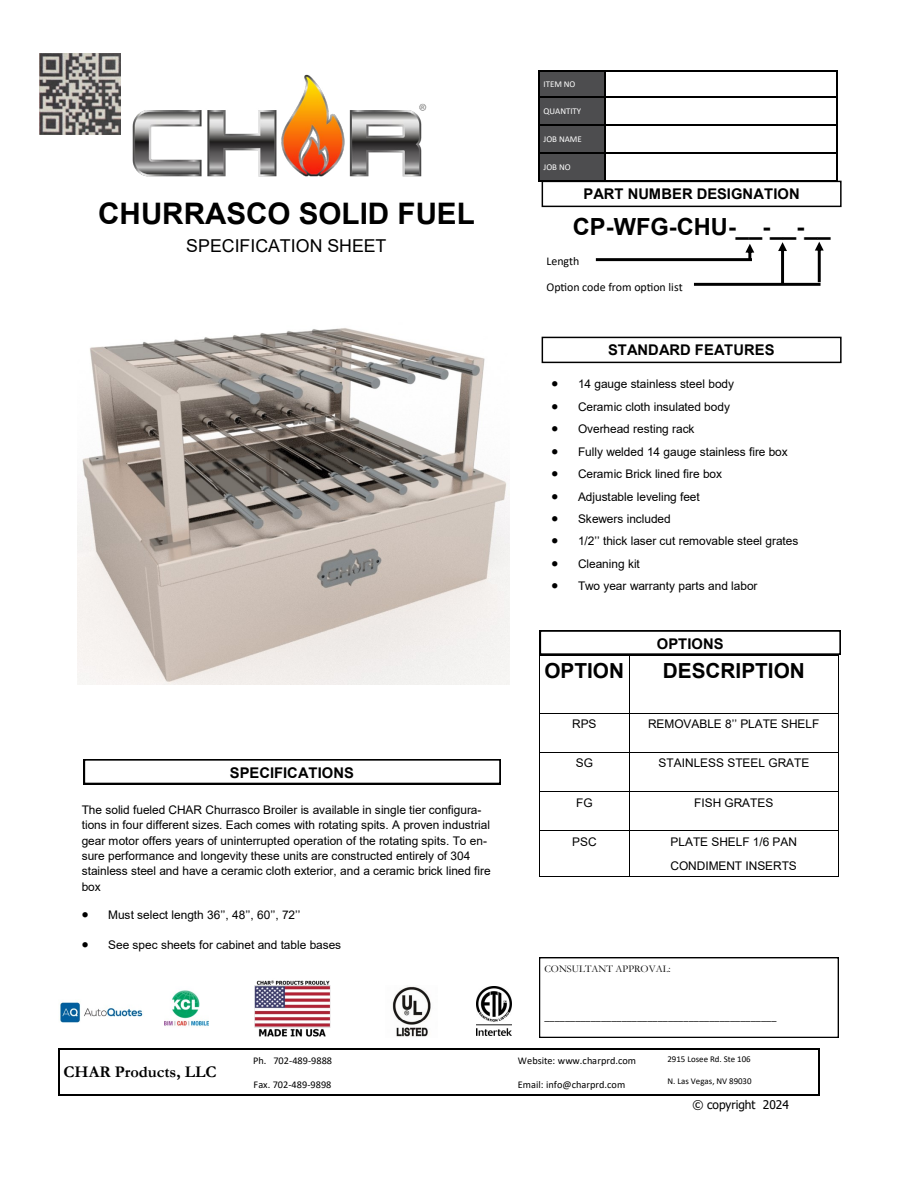
<style>
.page{position:relative;width:918px;height:1188px;background:#fff}
.page>*{position:absolute;margin:0;border:0;box-sizing:border-box;transform-origin:0 0}
.t1{font:700 29.7px "Arial";color:#000}
.t2{font:700 23.55px "Arial";color:#000}
.t3{font:700 20.7px "Arial";color:#000}
.t4{font:17.7px "Arial";color:#000}
.t5{font:700 16.35px "Garamond";color:#000}
.t6{font:700 14.7px "Arial";color:#000}
.t7{font:12px "Arial";letter-spacing:-.005em;color:#000}
.t8{font:11.85px/15.3px "Arial";letter-spacing:-.005em;color:#000}
.t9{font:11.85px "Calibri";letter-spacing:-.005em;color:#000}
.t10{font:11.85px "Tahoma";color:#000}
.t11{font:10.35px "Calibri";letter-spacing:.005em;color:#000}
.t12{font:10.35px "Garamond";color:#000}
.t13{font:8.85px "Calibri";color:#000}
.t14{font:8.85px "Calibri";color:#fff}
</style>
<div class="page">
<img style="left:132px;top:74px;width:295px;height:103px">
<div style="left:538px;top:70px;width:67px;height:26px;background:#4d4d4f"></div>
<div style="left:538px;top:96px;width:67px;height:29px;background:#4d4d4f"></div>
<div style="left:538px;top:125px;width:67px;height:28px;background:#4d4d4f"></div>
<div style="left:538px;top:153px;width:67px;height:28px;background:#4d4d4f"></div>
<hr style="left:538px;top:70px;width:1px;height:110px;background:#000">
<hr style="left:604px;top:72px;width:2px;height:108px;background:#000">
<hr style="left:836px;top:70px;width:2px;height:26px;background:#000">
<hr style="left:836px;top:96px;width:2px;height:84px;background:#000">
<hr style="left:538px;top:70px;width:67px;height:2px;background:#000">
<hr style="left:539px;top:96px;width:66px;height:1px;background:#000">
<hr style="left:605px;top:70px;width:233px;height:2px;background:#000">
<hr style="left:605px;top:96px;width:231px;height:1px;background:#000">
<hr style="left:539px;top:124px;width:66px;height:1px;background:#000">
<hr style="left:605px;top:124px;width:231px;height:1px;background:#000">
<hr style="left:539px;top:152px;width:66px;height:1px;background:#000">
<hr style="left:605px;top:152px;width:231px;height:1px;background:#000">
<hr style="left:538px;top:180px;width:67px;height:1px;background:#000">
<hr style="left:605px;top:180px;width:233px;height:1px;background:#000">
<svg style="left:539px;top:957px;width:300px;height:81px"></svg>
<img style="left:254px;top:980px;width:77px;height:57px">
<img style="left:477px;top:987px;width:34px;height:48px">
<img style="left:165px;top:990px;width:43px;height:36px">
<img style="left:60px;top:1002px;width:83px;height:21px">
<svg style="left:540px;top:630px;width:301px;height:25px"></svg>
<div style="left:542px;top:337px;width:300px;height:26px;border:1px solid #000"></div>
<div style="left:542px;top:181px;width:300px;height:26px;border:1px solid #000"></div>
<svg style="left:84px;top:759px;width:417px;height:25px"></svg>
<hr style="left:58px;top:1048px;width:2px;height:46px;background:#000">
<hr style="left:818px;top:1048px;width:1px;height:46px;background:#000">
<hr style="left:58px;top:1048px;width:761px;height:1px;background:#000">
<hr style="left:58px;top:1094px;width:761px;height:2px;background:#000">
<hr style="left:596px;top:258px;width:156px;height:3px;background:#000">
<svg style="left:745px;top:244px;width:9px;height:15px"></svg>
<svg style="left:815px;top:242px;width:9px;height:40px"></svg>
<hr style="left:694px;top:283px;width:127px;height:3px;background:#000">
<svg style="left:778px;top:242px;width:9px;height:41px"></svg>
<hr style="left:539px;top:655px;width:1px;height:221px;background:#000">
<hr style="left:629px;top:656px;width:1px;height:220px;background:#000">
<hr style="left:838px;top:655px;width:1px;height:221px;background:#000">
<hr style="left:539px;top:655px;width:300px;height:1px;background:#000">
<hr style="left:540px;top:713px;width:298px;height:1px;background:#000">
<hr style="left:540px;top:752px;width:298px;height:1px;background:#000">
<hr style="left:540px;top:791px;width:298px;height:1px;background:#000">
<hr style="left:540px;top:830px;width:298px;height:1px;background:#000">
<hr style="left:539px;top:876px;width:300px;height:1px;background:#000">
<img style="left:392px;top:986px;width:39px;height:51px">
<img style="left:40px;top:53px;width:81px;height:81px">
<img style="left:77px;top:328px;width:433px;height:356px">
<h1 class="t1" style="left:98px;top:193px;width:378px">CHURRASCO SOLID FUEL</h1>
<h3 class="t4" style="left:186px;top:233px;width:202px">SPECIFICATION SHEET</h3>
<p class="t6" style="left:230px;top:762px;width:125px">SPECIFICATIONS</p>
<p class="t8" style="left:82px;top:802px;width:410px">The solid fueled CHAR Churrasco Broiler is available in single tier configura&shy;tions in four different sizes. Each comes with rotating spits. A proven industrial gear motor offers years of uninterrupted operation of the rotating spits. To en&shy;sure performance and longevity these units are constructed entirely of 304</p>
<p class="t7" style="left:82px;top:863px;width:411px">stainless steel and have a ceramic cloth exterior, and a ceramic brick lined fire</p>
<p class="t8" style="left:82px;top:879px;width:21px">box</p>
<p class="t8" style="left:82px;top:907px;width:220px">• Must select length 36’’, 48’’, 60’’, 72’’</p>
<p class="t8" style="left:82px;top:937px;width:261px">• See spec sheets for cabinet and table bases</p>
<h3 class="t5" style="left:64px;top:1060px;width:154px">CHAR Products, LLC</h3>
<p class="t11" style="left:253px;top:1053px;width:81px">Ph. 702-489-9888</p>
<p class="t11" style="left:254px;top:1077px;width:79px">Fax. 702-489-9898</p>
<p class="t14" style="left:544px;top:78px;width:33px">ITEM NO</p>
<p class="t14" style="left:544px;top:105px;width:39px">QUANTITY</p>
<p class="t14" style="left:544px;top:133px;width:40px">JOB NAME</p>
<p class="t14" style="left:544px;top:161px;width:29px">JOB NO</p>
<p class="t6" style="left:583px;top:184px;width:218px">PART NUMBER DESIGNATION</p>
<h2 class="t2" style="left:573px;top:210px;width:259px">CP-WFG-CHU-__-__-__</h2>
<p class="t9" style="left:547px;top:253px;width:34px">Length</p>
<p class="t9" style="left:547px;top:279px;width:138px">Option code from option list</p>
<p class="t6" style="left:608px;top:340px;width:168px">STANDARD FEATURES</p>
<p class="t8" style="left:551px;top:376px;width:184px">• 14 gauge stainless steel body</p>
<p class="t8" style="left:551px;top:399px;width:180px">• Ceramic cloth insulated body</p>
<p class="t8" style="left:551px;top:421px;width:145px">• Overhead resting rack</p>
<p class="t8" style="left:551px;top:444px;width:238px">• Fully welded 14 gauge stainless fire box</p>
<p class="t8" style="left:551px;top:466px;width:172px">• Ceramic Brick lined fire box</p>
<p class="t8" style="left:551px;top:489px;width:150px">• Adjustable leveling feet</p>
<p class="t8" style="left:551px;top:511px;width:121px">• Skewers included</p>
<p class="t8" style="left:551px;top:534px;width:249px">• 1/2’’ thick laser cut removable steel grates</p>
<p class="t8" style="left:551px;top:556px;width:90px">• Cleaning kit</p>
<p class="t8" style="left:551px;top:579px;width:208px">• Two year warranty parts and labor</p>
<p class="t6" style="left:657px;top:633px;width:68px">OPTIONS</p>
<h3 class="t3" style="left:544px;top:656px;width:81px">OPTION</h3>
<h3 class="t3" style="left:663px;top:656px;width:144px">DESCRIPTION</h3>
<p class="t8" style="left:572px;top:717px;width:26px">RPS</p>
<p class="t8" style="left:648px;top:717px;width:173px">REMOVABLE 8’’ PLATE SHELF</p>
<p class="t8" style="left:576px;top:756px;width:19px">SG</p>
<p class="t8" style="left:659px;top:756px;width:152px">STAINLESS STEEL GRATE</p>
<p class="t8" style="left:576px;top:795px;width:18px">FG</p>
<p class="t8" style="left:694px;top:795px;width:81px">FISH GRATES</p>
<p class="t8" style="left:572px;top:834px;width:26px">PSC</p>
<p class="t8" style="left:671px;top:834px;width:128px">PLATE SHELF 1/6 PAN</p>
<p class="t7" style="left:671px;top:857px;width:128px">CONDIMENT INSERTS</p>
<p class="t12" style="left:544px;top:961px;width:128px">CONSULTANT APPROVAL:</p>
<p class="t11" style="left:544px;top:1009px;width:234px">_____________________________________________</p>
<p class="t11" style="left:518px;top:1053px;width:120px">Website: www.charprd.com</p>
<p class="t11" style="left:518px;top:1077px;width:109px">Email: info@charprd.com</p>
<p class="t13" style="left:668px;top:1053px;width:85px">2915 Losee Rd. Ste 106</p>
<p class="t13" style="left:668px;top:1075px;width:86px">N. Las Vegas, NV 89030</p>
<p class="t10" style="left:692px;top:1097px;width:98px">© copyright 2024</p>
</div>
